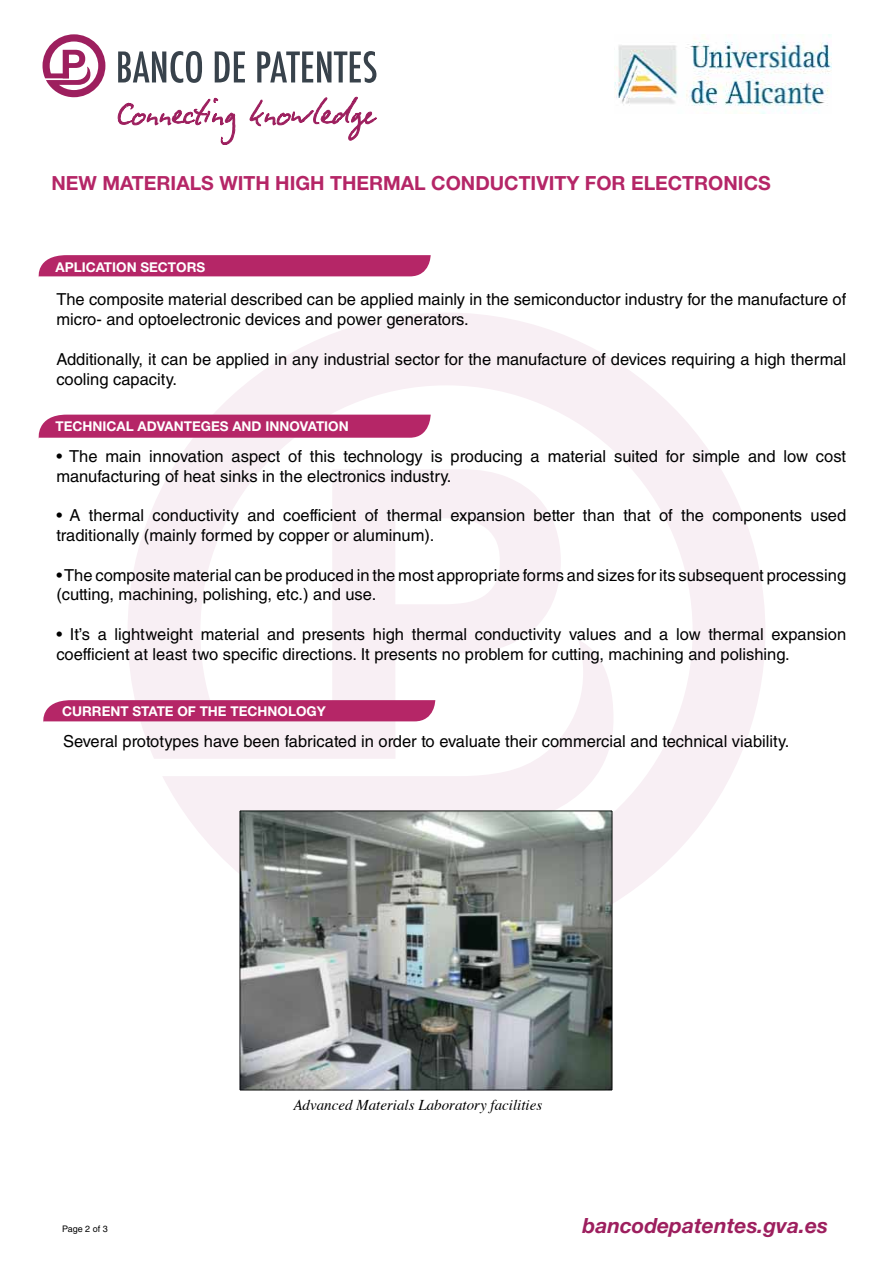
<style>
.page{position:relative;width:893px;height:1263px;background:#fff}
.page>*{position:absolute;margin:0;border:0;box-sizing:border-box;transform-origin:0 0}
.t1{font:italic 700 21px "Helvetica Neue LT Std";color:#9d1f5e}
.t2{font:700 19.5px "Helvetica Neue LT Std";color:#b52667}
.t3{font:16.5px/19.8px "Helvetica LT Std";color:#000}
.t4{font:italic 15px "Times";color:#000}
.t5{font:700 13.5px "Helvetica Neue LT Std";color:#fff}
.t6{font:9px "Helvetica LT Std";color:#000}
</style>
<div class="page">
<svg style="left:128px;top:313px;width:637px;height:590px"></svg>
<svg style="left:43px;top:34px;width:62px;height:63px"></svg>
<svg style="left:118px;top:51px;width:84px;height:32px"></svg>
<svg style="left:215px;top:51px;width:30px;height:31px"></svg>
<svg style="left:257px;top:51px;width:119px;height:32px"></svg>
<svg style="left:118px;top:98px;width:118px;height:47px"></svg>
<svg style="left:249px;top:96px;width:128px;height:45px"></svg>
<img style="left:614px;top:34px;width:217px;height:79px">
<svg style="left:38px;top:255px;width:393px;height:22px;background:#b9326f"></svg>
<svg style="left:38px;top:415px;width:393px;height:24px;background:#ba3672"></svg>
<svg style="left:43px;top:700px;width:392px;height:23px;background:#bb3a75"></svg>
<img style="left:239px;top:811px;width:374px;height:280px">
<p class="t2" style="left:51px;top:171px;width:721px">NEW MATERIALS WITH HIGH THERMAL CONDUCTIVITY FOR ELECTRONICS</p>
<p class="t5" style="left:55px;top:259px;width:151px">APLICATION SECTORS</p>
<p class="t3" style="left:56px;top:290px;width:791px">The composite material described can be applied mainly in the semiconductor industry for the manufacture of micro- and optoelectronic devices and power generators.</p>
<p class="t3" style="left:56px;top:349px;width:791px">Additionally, it can be applied in any industrial sector for the manufacture of devices requiring a high thermal cooling capacity.</p>
<p class="t5" style="left:55px;top:417px;width:295px">TECHNICAL ADVANTEGES AND INNOVATION</p>
<p class="t3" style="left:56px;top:446px;width:791px">• The main innovation aspect of this technology is producing a material suited for simple and low cost manufacturing of heat sinks in the electronics industry.</p>
<p class="t3" style="left:56px;top:505px;width:791px">• A thermal conductivity and coefficient of thermal expansion better than that of the components used traditionally (mainly formed by copper or aluminum).</p>
<p class="t3" style="left:56px;top:565px;width:791px">• The composite material can be produced in the most appropriate forms and sizes for its subsequent processing (cutting, machining, polishing, etc.) and use.</p>
<p class="t3" style="left:56px;top:624px;width:791px">• It’s a lightweight material and presents high thermal conductivity values and a low thermal expansion coefficient at least two specific directions. It presents no problem for cutting, machining and polishing.</p>
<p class="t5" style="left:62px;top:702px;width:265px">CURRENT STATE OF THE TECHNOLOGY</p>
<p class="t3" style="left:63px;top:732px;width:728px">Several prototypes have been fabricated in order to evaluate their commercial and technical viability.</p>
<p class="t4" style="left:293px;top:1092px;width:250px">Advanced Materials Laboratory facilities</p>
<p class="t6" style="left:62px;top:1224px;width:47px">Page 2 of 3</p>
<p class="t1" style="left:583px;top:1212px;width:247px">bancodepatentes.gva.es</p>
</div>
